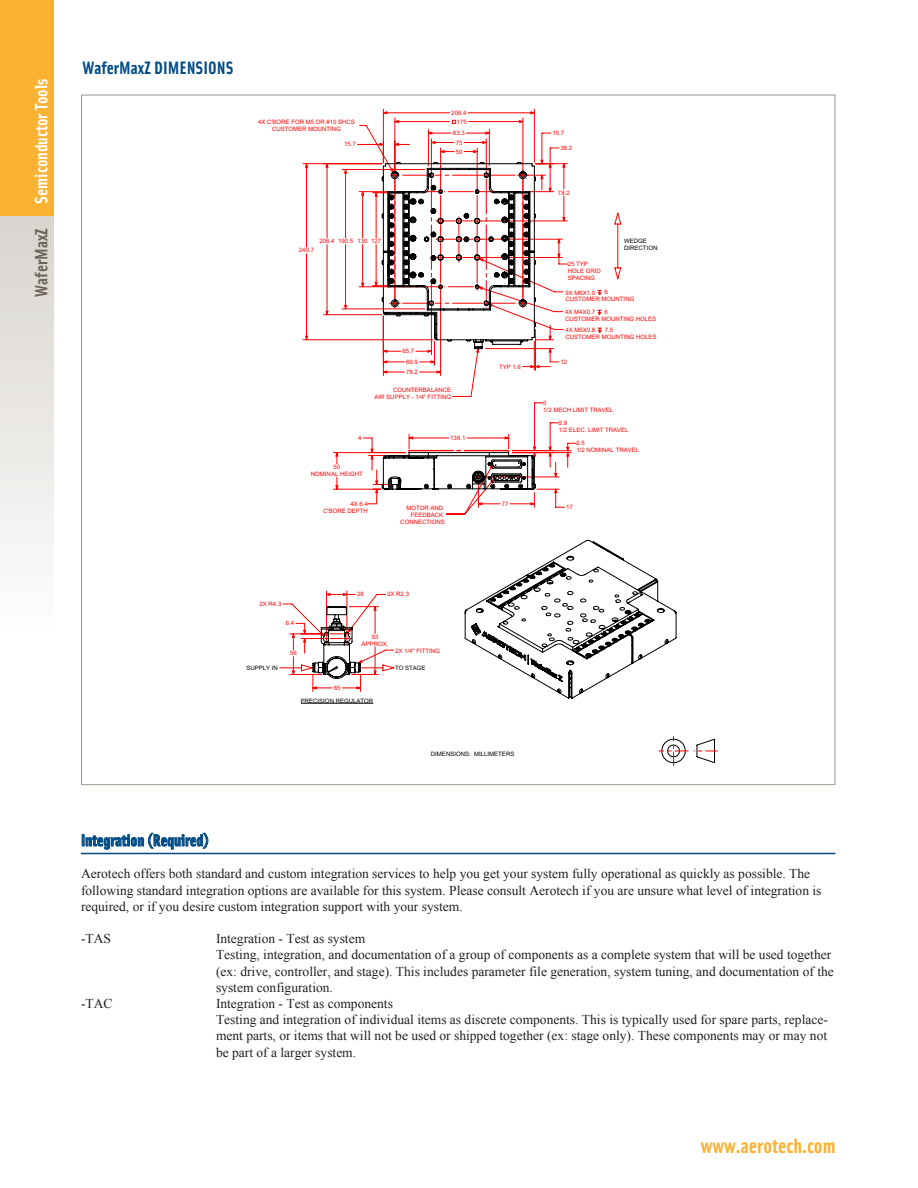
<style>
.page{position:relative;width:918px;height:1188px;background:#fff}
.page>*{position:absolute;margin:0;border:0;box-sizing:border-box;transform-origin:0 0}
.t1{font:700 21px "Solex OT";color:#fbb131}
.Page_Headers{font:700 18px "Solex OT";color:#004b84}
.t2{font:700 18px "Solex OT";color:#fff}
.t3{font:700 18px "Solex OT";color:#6d6658}
.Ordering_Info_Bold{font:700 16.5px "Solex OT";color:#004b84}
.Ordering_Info_Text{font:13.5px/16.2px "Times New Roman";color:#231f20}
.t4{font:6px/6.8px "Arial";color:#f00}
.t5{font:6px/7.4px "Arial";color:#000}
</style>
<div class="page">
<div style="left:0;top:216px;width:54px;height:418px;background:linear-gradient(to bottom,#d8d3ce,#fdfefd)"></div>
<div style="left:0;top:0;width:54px;height:216px;background:#fbb131"></div>
<hr style="left:301px;top:703px;width:72px;height:1px;background:#000">
<svg style="left:659px;top:736px;width:29px;height:30px"></svg>
<svg style="left:694px;top:739px;width:23px;height:24px"></svg>
<svg style="left:292px;top:112px;width:268px;height:563px"></svg>
<svg style="left:312px;top:162px;width:365px;height:537px"></svg>
<hr style="left:81px;top:853px;width:755px;height:1px;background:#004b84">
<svg style="left:82px;top:832px;width:127px;height:18px"></svg>
<p class="t2" style="left:30px;top:204px;width:127px;rotate:-90deg">Semiconductor Tools</p>
<p class="t3" style="left:30px;top:297px;width:70px;rotate:-90deg">WaferMaxZ</p>
<p class="Page_Headers" style="left:82px;top:56px;width:153px">WaferMaxZ DIMENSIONS</p>
<p class="t4" style="left:451px;top:109px;width:17px">206.4</p>
<p class="t4" style="left:258px;top:119px;width:98px;text-align:center">4X C'BORE FOR M5 OR #10 SHCS<br>CUSTOMER MOUNTING</p>
<p class="t4" style="left:344px;top:141px;width:13px">15.7</p>
<p class="t4" style="left:457px;top:118px;width:12px">175</p>
<p class="t4" style="left:456px;top:148px;width:8px">50</p>
<p class="t4" style="left:453px;top:130px;width:13px">83.3</p>
<p class="t4" style="left:456px;top:139px;width:8px">75</p>
<p class="t4" style="left:552px;top:130px;width:13px">15.7</p>
<p class="t4" style="left:561px;top:144px;width:13px">38.2</p>
<p class="t4" style="left:558px;top:189px;width:13px">78.2</p>
<p class="t4" style="left:338px;top:238px;width:17px">190.5</p>
<p class="t4" style="left:371px;top:238px;width:12px">127</p>
<p class="t4" style="left:358px;top:238px;width:12px">130</p>
<p class="t4" style="left:320px;top:238px;width:17px">206.4</p>
<p class="t4" style="left:299px;top:247px;width:17px">240.7</p>
<p class="t5" style="left:624px;top:237px;width:35px">WEDGE<br>DIRECTION</p>
<p class="t4" style="left:568px;top:261px;width:35px">25 TYP<br>HOLE GRID<br>SPACING</p>
<p class="t4" style="left:565px;top:289px;width:70px;text-indent:39px">6<br>CUSTOMER MOUNTING</p>
<p class="t4" style="left:565px;top:289px;width:31px">9X M6X1.0</p>
<p class="t4" style="left:565px;top:309px;width:31px">4X M4X0.7</p>
<p class="t4" style="left:565px;top:309px;width:93px;text-indent:39px">6<br>CUSTOMER MOUNTING HOLES</p>
<p class="t4" style="left:566px;top:327px;width:31px">4X M5X0.8</p>
<p class="t4" style="left:566px;top:327px;width:93px;text-indent:39px">7.5<br>CUSTOMER MOUNTING HOLES</p>
<p class="t4" style="left:402px;top:348px;width:13px">65.7</p>
<p class="t4" style="left:375px;top:386px;width:78px;line-height:7.4px;text-align:right">COUNTERBALANCE<br>AIR SUPPLY - 1/4" FITTING</p>
<p class="t4" style="left:406px;top:358px;width:13px">69.9</p>
<p class="t4" style="left:561px;top:358px;width:8px">12</p>
<p class="t4" style="left:499px;top:363px;width:23px">TYP 1.6</p>
<p class="t4" style="left:406px;top:369px;width:13px">78.2</p>
<p class="t4" style="left:543px;top:399px;width:72px">3<br>1/2 MECH LIMIT TRAVEL</p>
<p class="t4" style="left:559px;top:419px;width:71px">2.9<br>1/2 ELEC. LIMIT TRAVEL</p>
<p class="t4" style="left:358px;top:434px;width:5px">4</p>
<p class="t4" style="left:450px;top:434px;width:17px">136.1</p>
<p class="t4" style="left:311px;top:464px;width:53px;text-align:center">50<br>NOMINAL HEIGHT</p>
<p class="t4" style="left:576px;top:440px;width:64px">2.5<br>1/2 NOMINAL TRAVEL</p>
<p class="t4" style="left:502px;top:500px;width:8px">77</p>
<p class="t4" style="left:323px;top:500px;width:46px;text-align:right">4X 6.4<br>C'BORE DEPTH</p>
<p class="t4" style="left:566px;top:504px;width:8px">17</p>
<p class="t4" style="left:400px;top:504px;width:46px;line-height:7.4px;text-align:right">MOTOR AND<br>FEEDBACK<br>CONNECTIONS</p>
<p class="t4" style="left:260px;top:600px;width:23px">2X R4.3</p>
<p class="t4" style="left:286px;top:620px;width:10px">6.4</p>
<p class="t4" style="left:290px;top:650px;width:8px">56</p>
<p class="t4" style="left:357px;top:591px;width:8px">28</p>
<p class="t4" style="left:387px;top:591px;width:23px">2X R2.3</p>
<p class="t4" style="left:362px;top:633px;width:28px;text-align:center">93<br>APPROX.</p>
<p class="t4" style="left:395px;top:648px;width:46px">2X 1/4" FITTING</p>
<p class="t5" style="left:246px;top:664px;width:33px">SUPPLY IN</p>
<p class="t5" style="left:395px;top:664px;width:32px">TO STAGE</p>
<p class="t5" style="left:301px;top:697px;width:74px">PRECISION REGULATOR</p>
<p class="t4" style="left:334px;top:684px;width:8px">65</p>
<p class="t5" style="left:431px;top:750px;width:85px">DIMENSIONS: MILLIMETERS</p>
<p class="Ordering_Info_Bold" style="left:81px;top:830px;width:129px">Integration (Required)</p>
<p class="Ordering_Info_Text" style="left:81px;top:866px;width:742px">Aerotech offers both standard and custom integration services to help you get your system fully operational as quickly as possible. The following standard integration options are available for this system. Please consult Aerotech if you are unsure what level of integration is required, or if you desire custom integration support with your system.</p>
<p class="Ordering_Info_Text" style="left:81px;top:930px;width:31px">-TAS</p>
<p class="Ordering_Info_Text" style="left:216px;top:930px;width:151px">Integration - Test as system</p>
<p class="Ordering_Info_Text" style="left:216px;top:947px;width:619px">Testing, integration, and documentation of a group of components as a complete system that will be used together (ex: drive, controller, and stage). This includes parameter file generation, system tuning, and documentation of the system configuration.</p>
<p class="Ordering_Info_Text" style="left:81px;top:995px;width:33px">-TAC</p>
<p class="Ordering_Info_Text" style="left:216px;top:995px;width:178px">Integration - Test as components</p>
<p class="Ordering_Info_Text" style="left:216px;top:1011px;width:613px;text-align:justify">Testing and integration of individual items as discrete components. This is typically used for spare parts, replace&shy;ment parts, or items that will not be used or shipped together (ex: stage only). These components may or may not be part of a larger system.</p>
<p class="t1" style="left:701px;top:1132px;width:136px">www.aerotech.com</p>
</div>
